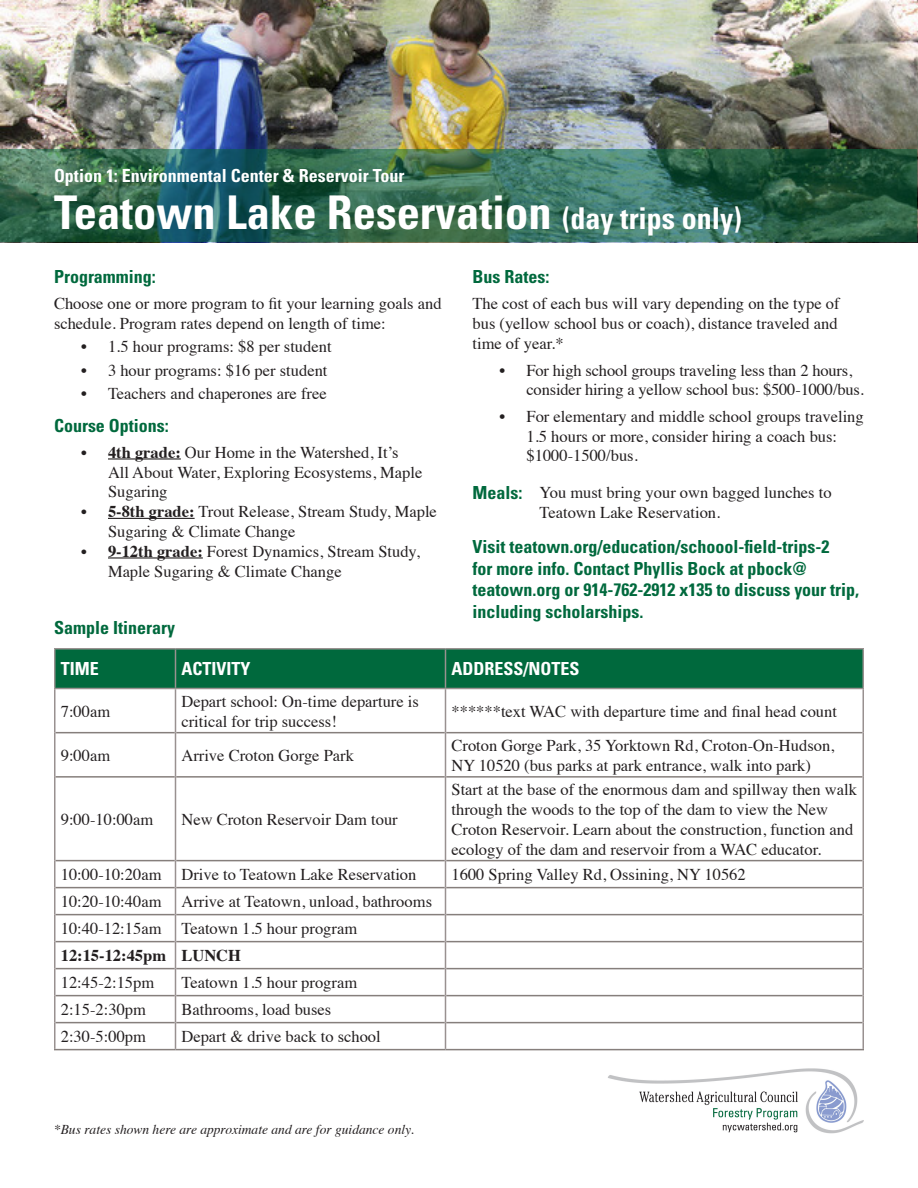
<style>
.page{position:relative;width:918px;height:1188px;background:#fff}
.page>*{position:absolute;margin:0;border:0;box-sizing:border-box;transform-origin:0 0}
.t1{font:700 condensed 46.5px "Univers LT Std";color:#fff}
.t2{font:700 condensed 18px/21.6px "Univers LT Std";color:#00693d}
.t3{font:700 condensed 18px "Univers LT Std";color:#fff}
.t4{font:16.5px/19.8px "Times";color:#231f20}
.t5{font:700 16.5px "Times";color:#231f20}
.t6{font:italic 13.5px "Times";color:#231f20}
.s1{font-size:30px}
.s2{font-weight:700}
</style>
<div class="page">
<img style="left:0;top:0;width:918px;height:243px">
<div style="left:56px;top:650px;width:806px;height:38px;background:#00693d"></div>
<hr style="left:56px;top:732px;width:119px;height:1px;background:#867f7c">
<hr style="left:176px;top:732px;width:269px;height:1px;background:#867f7c">
<hr style="left:446px;top:732px;width:416px;height:1px;background:#867f7c">
<hr style="left:56px;top:776px;width:119px;height:2px;background:#867f7c">
<hr style="left:176px;top:776px;width:269px;height:2px;background:#867f7c">
<hr style="left:446px;top:776px;width:416px;height:2px;background:#867f7c">
<hr style="left:56px;top:860px;width:119px;height:1px;background:#867f7c">
<hr style="left:176px;top:860px;width:269px;height:1px;background:#867f7c">
<hr style="left:446px;top:860px;width:416px;height:1px;background:#867f7c">
<hr style="left:56px;top:887px;width:119px;height:1px;background:#867f7c">
<hr style="left:176px;top:887px;width:269px;height:1px;background:#867f7c">
<hr style="left:446px;top:887px;width:416px;height:1px;background:#867f7c">
<hr style="left:56px;top:914px;width:119px;height:1px;background:#867f7c">
<hr style="left:176px;top:914px;width:269px;height:1px;background:#867f7c">
<hr style="left:446px;top:914px;width:416px;height:1px;background:#867f7c">
<hr style="left:56px;top:941px;width:119px;height:1px;background:#867f7c">
<hr style="left:176px;top:941px;width:269px;height:1px;background:#867f7c">
<hr style="left:446px;top:941px;width:416px;height:1px;background:#867f7c">
<hr style="left:56px;top:968px;width:119px;height:1px;background:#867f7c">
<hr style="left:176px;top:968px;width:269px;height:1px;background:#867f7c">
<hr style="left:446px;top:968px;width:416px;height:1px;background:#867f7c">
<hr style="left:56px;top:995px;width:119px;height:1px;background:#867f7c">
<hr style="left:176px;top:995px;width:269px;height:1px;background:#867f7c">
<hr style="left:446px;top:995px;width:416px;height:1px;background:#867f7c">
<hr style="left:56px;top:1022px;width:119px;height:1px;background:#867f7c">
<hr style="left:176px;top:1022px;width:269px;height:1px;background:#867f7c">
<hr style="left:446px;top:1022px;width:416px;height:1px;background:#867f7c">
<hr style="left:54px;top:1049px;width:122px;height:1px;background:#867f7c">
<hr style="left:176px;top:1049px;width:270px;height:1px;background:#867f7c">
<hr style="left:446px;top:1049px;width:418px;height:1px;background:#867f7c">
<hr style="left:54px;top:688px;width:122px;height:1px;background:#999190">
<hr style="left:176px;top:688px;width:270px;height:1px;background:#999190">
<hr style="left:446px;top:688px;width:418px;height:1px;background:#999190">
<hr style="left:54px;top:648px;width:122px;height:2px;background:#999190">
<hr style="left:54px;top:650px;width:2px;height:38px;background:#999190">
<hr style="left:176px;top:648px;width:270px;height:2px;background:#999190">
<hr style="left:175px;top:650px;width:1px;height:38px;background:#999190">
<hr style="left:446px;top:648px;width:418px;height:2px;background:#999190">
<hr style="left:445px;top:650px;width:1px;height:38px;background:#999190">
<hr style="left:862px;top:650px;width:2px;height:38px;background:#999190">
<hr style="left:54px;top:689px;width:2px;height:44px;background:#999190">
<hr style="left:175px;top:689px;width:1px;height:44px;background:#999190">
<hr style="left:445px;top:689px;width:1px;height:44px;background:#999190">
<hr style="left:862px;top:689px;width:2px;height:44px;background:#999190">
<hr style="left:54px;top:733px;width:2px;height:44px;background:#999190">
<hr style="left:175px;top:733px;width:1px;height:44px;background:#999190">
<hr style="left:445px;top:733px;width:1px;height:44px;background:#999190">
<hr style="left:862px;top:733px;width:2px;height:44px;background:#999190">
<hr style="left:54px;top:777px;width:2px;height:84px;background:#999190">
<hr style="left:175px;top:777px;width:1px;height:84px;background:#999190">
<hr style="left:445px;top:777px;width:1px;height:84px;background:#999190">
<hr style="left:862px;top:777px;width:2px;height:84px;background:#999190">
<hr style="left:54px;top:861px;width:2px;height:27px;background:#999190">
<hr style="left:862px;top:861px;width:2px;height:27px;background:#999190">
<hr style="left:54px;top:888px;width:2px;height:27px;background:#999190">
<hr style="left:862px;top:888px;width:2px;height:27px;background:#999190">
<hr style="left:54px;top:915px;width:2px;height:27px;background:#999190">
<hr style="left:862px;top:915px;width:2px;height:27px;background:#999190">
<hr style="left:54px;top:942px;width:2px;height:27px;background:#999190">
<hr style="left:862px;top:942px;width:2px;height:27px;background:#999190">
<hr style="left:54px;top:969px;width:2px;height:27px;background:#999190">
<hr style="left:862px;top:969px;width:2px;height:27px;background:#999190">
<hr style="left:54px;top:996px;width:2px;height:27px;background:#999190">
<hr style="left:862px;top:996px;width:2px;height:27px;background:#999190">
<hr style="left:54px;top:1023px;width:2px;height:26px;background:#999190">
<svg style="left:175px;top:861px;width:1px;height:188px"></svg>
<svg style="left:445px;top:861px;width:1px;height:188px"></svg>
<hr style="left:862px;top:1023px;width:2px;height:26px;background:#999190">
<svg style="left:1px;top:149px;width:916px;height:93px;background:#306652"></svg>
<img style="left:608px;top:1069px;width:256px;height:65px">
<hr style="left:108px;top:458px;width:73px;height:2px;background:#231f20">
<hr style="left:108px;top:518px;width:87px;height:1px;background:#231f20">
<hr style="left:108px;top:557px;width:95px;height:2px;background:#231f20">
<p class="t3" style="left:54px;top:165px;width:352px">Option 1: Environmental Center &amp; Reservoir Tour</p>
<p class="t1" style="left:54px;top:184px;width:689px">Teatown Lake Reservation <span class="s1">(day trips only)</span></p>
<p class="t2" style="left:54px;top:266px;width:103px">Programming:</p>
<p class="t2" style="left:472px;top:266px;width:78px">Bus Rates:</p>
<p class="t4" style="left:54px;top:293px;width:389px">Choose one or more program to fit your learning goals and schedule. Program rates depend on length of time:</p>
<p class="t4" style="left:81px;top:336px;width:252px">• 1.5 hour programs: $8 per student</p>
<p class="t4" style="left:81px;top:359px;width:248px">• 3 hour programs: $16 per student</p>
<p class="t4" style="left:81px;top:382px;width:247px">• Teachers and chaperones are free</p>
<p class="t2" style="left:54px;top:414px;width:116px">Course Options:</p>
<p class="t4" style="left:108px;top:441px;width:316px;text-indent:-27px"><span class="s2">• 4th grade:</span> Our Home in the Watershed, It’s<br>All About Water, Exploring Ecosystems, Maple<br>Sugaring</p>
<p class="t4" style="left:108px;top:500px;width:330px;text-indent:-27px"><span class="s2">• 5-8th grade:</span> Trout Release, Stream Study, Maple<br>Sugaring &amp; Climate Change</p>
<p class="t4" style="left:108px;top:540px;width:313px;text-indent:-27px"><span class="s2">• 9-12th grade:</span> Forest Dynamics, Stream Study,<br>Maple Sugaring &amp; Climate Change</p>
<p class="t2" style="left:54px;top:617px;width:122px">Sample Itinerary</p>
<p class="t4" style="left:472px;top:293px;width:369px;text-align:justify">The cost of each bus will vary depending on the type of bus (yellow school bus or coach), distance traveled and time of year.*</p>
<p class="t4" style="left:526px;top:359px;width:339px;text-indent:-27px">• For high school groups traveling less than 2 hours, consider hiring a yellow school bus: $500-1000/bus.</p>
<p class="t4" style="left:526px;top:405px;width:339px;text-indent:-27px">• For elementary and middle school groups traveling<br>1.5 hours or more, consider hiring a coach bus: $1000-1500/bus.</p>
<p class="t2" style="left:472px;top:482px;width:51px">Meals:</p>
<p class="t4" style="left:540px;top:482px;width:294px">You must bring your own bagged lunches to<br>Teatown Lake Reservation.</p>
<p class="t2" style="left:472px;top:536px;width:388px">Visit teatown.org/education/schoool-field-trips-2<br>for more info. Contact Phyllis Bock at pbock@ teatown.org or 914-762-2912 x135 to discuss your trip, including scholarships.</p>
<p class="t3" style="left:61px;top:658px;width:39px">TIME</p>
<p class="t3" style="left:182px;top:658px;width:71px">ACTIVITY</p>
<p class="t3" style="left:452px;top:658px;width:130px">ADDRESS/NOTES</p>
<p class="t4" style="left:61px;top:700px;width:51px">7:00am</p>
<p class="t4" style="left:182px;top:690px;width:239px">Depart school: On-time departure is critical for trip success!</p>
<p class="t4" style="left:452px;top:700px;width:387px">******text WAC with departure time and final head count</p>
<p class="t4" style="left:61px;top:744px;width:51px">9:00am</p>
<p class="t4" style="left:182px;top:744px;width:174px">Arrive Croton Gorge Park</p>
<p class="t4" style="left:452px;top:734px;width:384px">Croton Gorge Park, 35 Yorktown Rd, Croton-On-Hudson,<br>NY 10520 (bus parks at park entrance, walk into park)</p>
<p class="t4" style="left:61px;top:808px;width:94px">9:00-10:00am</p>
<p class="t4" style="left:182px;top:808px;width:218px">New Croton Reservoir Dam tour</p>
<p class="t4" style="left:452px;top:778px;width:407px">Start at the base of the enormous dam and spillway then walk through the woods to the top of the dam to view the New Croton Reservoir. Learn about the construction, function and ecology of the dam and reservoir from a WAC educator.</p>
<p class="t4" style="left:61px;top:863px;width:102px">10:00-10:20am</p>
<p class="t4" style="left:182px;top:863px;width:236px">Drive to Teatown Lake Reservation</p>
<p class="t4" style="left:452px;top:863px;width:296px">1600 Spring Valley Rd, Ossining, NY 10562</p>
<p class="t4" style="left:61px;top:890px;width:102px">10:20-10:40am</p>
<p class="t4" style="left:182px;top:890px;width:252px">Arrive at Teatown, unload, bathrooms</p>
<p class="t4" style="left:61px;top:917px;width:102px">10:40-12:15am</p>
<p class="t4" style="left:182px;top:917px;width:177px">Teatown 1.5 hour program</p>
<p class="t5" style="left:61px;top:940px;width:107px">12:15-12:45pm</p>
<p class="t5" style="left:182px;top:940px;width:61px">LUNCH</p>
<p class="t4" style="left:61px;top:971px;width:95px">12:45-2:15pm</p>
<p class="t4" style="left:182px;top:971px;width:177px">Teatown 1.5 hour program</p>
<p class="t4" style="left:61px;top:998px;width:87px">2:15-2:30pm</p>
<p class="t4" style="left:182px;top:998px;width:151px">Bathrooms, load buses</p>
<p class="t4" style="left:61px;top:1025px;width:87px">2:30-5:00pm</p>
<p class="t4" style="left:182px;top:1025px;width:201px">Depart &amp; drive back to school</p>
<p class="t6" style="left:54px;top:1118px;width:361px">*Bus rates shown here are approximate and are for guidance only.</p>
</div>
